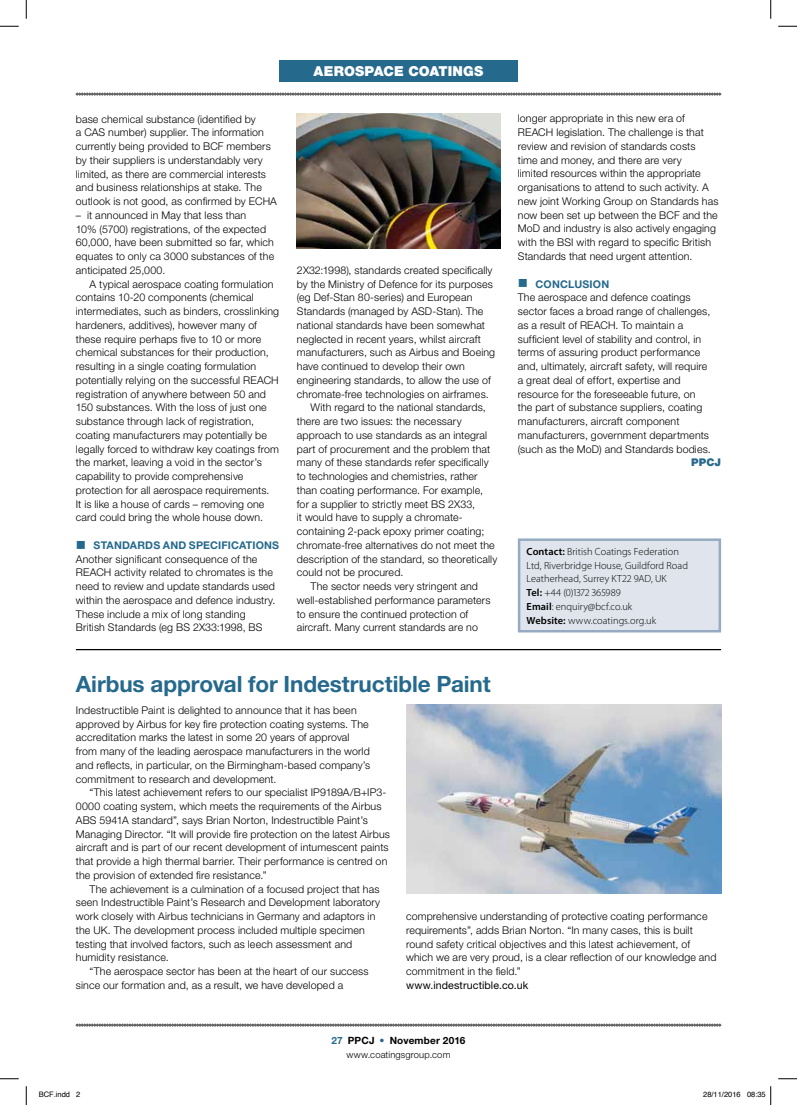
<style>
.page{position:relative;width:797px;height:1105px;background:#fff}
.page>*{position:absolute;margin:0;border:0;box-sizing:border-box;transform-origin:0 0}
.t1{font:700 22.5px "Helvetica Neue LT Std";letter-spacing:-.005em;color:#25698c}
.t2{font:900 13.75px "Helvetica Neue LT Std";letter-spacing:.01em;color:#fff}
.t3{font:300 10.62px/13.8px "Helvetica Neue LT Std";letter-spacing:.01em;color:#000}
.t4{font:10.62px "Helvetica Neue LT Std";letter-spacing:.01em;color:#000}
.t5{font:900 10.62px "Helvetica Neue LT Std";color:#25698c}
.t6{font:300 10.38px/13.8px "Myriad Pro";letter-spacing:.005em;color:#000}
.t7{font:700 10px "Helvetica Neue LT Std";letter-spacing:.02em;color:#000}
.t8{font:300 9.38px "Helvetica Neue LT Std";letter-spacing:.015em;color:#000}
.t9{font:7.5px "Helvetica";color:#000}
.s1{color:#25698c}
.s2{font-weight:700;color:#25698c}
.s3{font-weight:600}
</style>
<div class="page">
<svg style="left:76px;top:1024px;width:645px;height:2px"></svg>
<svg style="left:76px;top:93px;width:645px;height:3px;background:#8b8b8b"></svg>
<div style="left:279px;top:60px;width:239px;height:21px;background:#25698c"></div>
<img style="left:297px;top:113px;width:203px;height:135px">
<img style="left:406px;top:704px;width:315px;height:189px">
<div style="left:519px;top:540px;width:200px;height:91px;background:#dfe4ed"></div>
<div style="left:518px;top:538px;width:203px;height:94px;border:2px solid #96abc2"></div>
<hr style="left:76px;top:649px;width:645px;height:1px;background:#000">
<svg style="left:0;top:25px;width:19px;height:2px"></svg>
<svg style="left:778px;top:25px;width:19px;height:2px"></svg>
<svg style="left:0;top:1078px;width:19px;height:1px"></svg>
<svg style="left:778px;top:1078px;width:19px;height:1px"></svg>
<svg style="left:25px;top:0;width:2px;height:19px"></svg>
<svg style="left:25px;top:1086px;width:2px;height:19px"></svg>
<svg style="left:770px;top:0;width:1px;height:19px"></svg>
<svg style="left:770px;top:1086px;width:1px;height:19px"></svg>
<p class="t3" style="left:76px;top:112px;width:203px">base chemical substance (identified by<br>a CAS number) supplier. The information currently being provided to BCF members by their suppliers is understandably very limited, as there are commercial interests and business relationships at stake. The outlook is not good, as confirmed by ECHA</p>
<p class="t3" style="left:76px;top:208px;width:200px">– it announced in May that less than<br>10% (5700) registrations, of the expected 60,000, have been submitted so far, which equates to only ca 3000 substances of the anticipated 25,000.</p>
<p class="t3" style="left:76px;top:277px;width:205px;text-indent:14px">A typical aerospace coating formulation contains 10-20 components (chemical intermediates, such as binders, crosslinking hardeners, additives), however many of these require perhaps five to 10 or more chemical substances for their production, resulting in a single coating formulation potentially relying on the successful REACH registration of anywhere between 50 and 150 substances. With the loss of just one substance through lack of registration, coating manufacturers may potentially be legally forced to withdraw key coatings from the market, leaving a void in the sector’s capability to provide comprehensive protection for all aerospace requirements.<br>It is like a house of cards – removing one card could bring the whole house down.</p>
<p class="t3" style="left:76px;top:538px;width:205px"><span class="s1">■</span> <span class="s2">STANDARDS AND SPECIFICATIONS </span>Another significant consequence of the REACH activity related to chromates is the need to review and update standards used within the aerospace and defence industry.<br>These include a mix of long standing<br>British Standards (eg BS 2X33:1998, BS</p>
<p class="t2" style="left:313px;top:63px;width:171px">AEROSPACE COATINGS</p>
<p class="t3" style="left:297px;top:263px;width:197px">2X32:1998), standards created specifically</p>
<p class="t3" style="left:297px;top:277px;width:197px">by the Ministry of Defence for its purposes</p>
<p class="t3" style="left:297px;top:290px;width:177px">(eg Def-Stan 80-series) and European</p>
<p class="t3" style="left:297px;top:304px;width:188px">Standards (managed by ASD-Stan). The</p>
<p class="t3" style="left:297px;top:318px;width:190px">national standards have been somewhat</p>
<p class="t3" style="left:297px;top:332px;width:186px">neglected in recent years, whilst aircraft</p>
<p class="t3" style="left:297px;top:345px;width:200px">manufacturers, such as Airbus and Boeing</p>
<p class="t3" style="left:297px;top:359px;width:170px">have continued to develop their own</p>
<p class="t3" style="left:297px;top:373px;width:195px">engineering standards, to allow the use of</p>
<p class="t3" style="left:297px;top:387px;width:193px">chromate-free technologies on airframes.</p>
<p class="t3" style="left:310px;top:400px;width:177px">With regard to the national standards,</p>
<p class="t3" style="left:297px;top:414px;width:166px">there are two issues: the necessary</p>
<p class="t3" style="left:297px;top:428px;width:192px">approach to use standards as an integral</p>
<p class="t3" style="left:297px;top:442px;width:195px">part of procurement and the problem that</p>
<p class="t3" style="left:297px;top:455px;width:193px">many of these standards refer specifically</p>
<p class="t3" style="left:297px;top:469px;width:182px">to technologies and chemistries, rather</p>
<p class="t3" style="left:297px;top:483px;width:188px">than coating performance. For example,</p>
<p class="t3" style="left:297px;top:497px;width:180px">for a supplier to strictly meet BS 2X33,</p>
<p class="t3" style="left:297px;top:510px;width:167px">it would have to supply a chromate-</p>
<p class="t3" style="left:297px;top:524px;width:189px">containing 2-pack epoxy primer coating;</p>
<p class="t3" style="left:297px;top:538px;width:199px">chromate-free alternatives do not meet the</p>
<p class="t3" style="left:297px;top:552px;width:202px">description of the standard, so theoretically</p>
<p class="t3" style="left:297px;top:565px;width:108px">could not be procured.</p>
<p class="t3" style="left:310px;top:579px;width:169px">The sector needs very stringent and</p>
<p class="t3" style="left:297px;top:593px;width:195px">well-established performance parameters</p>
<p class="t3" style="left:297px;top:607px;width:173px">to ensure the continued protection of</p>
<p class="t3" style="left:297px;top:620px;width:182px">aircraft. Many current standards are no</p>
<p class="t3" style="left:518px;top:112px;width:202px">longer appropriate in this new era of REACH legislation. The challenge is that review and revision of standards costs<br>time and money, and there are very<br>limited resources within the appropriate organisations to attend to such activity. A new joint Working Group on Standards has now been set up between the BCF and the MoD and industry is also actively engaging with the BSI with regard to specific British Standards that need urgent attention.</p>
<p class="t3" style="left:518px;top:277px;width:194px"><span class="s1">■</span> <span class="s2">CONCLUSION<br></span>The aerospace and defence coatings sector faces a broad range of challenges, as a result of REACH. To maintain a sufficient level of stability and control, in terms of assuring product performance and, ultimately, aircraft safety, will require a great deal of effort, expertise and resource for the foreseeable future, on the part of substance suppliers, coating manufacturers, aircraft component manufacturers, government departments (such as the MoD) and Standards bodies.</p>
<p class="t5" style="left:691px;top:456px;width:31px">PPCJ</p>
<p class="t6" style="left:526px;top:544px;width:163px"><span class="s3">Contact:</span> British Coatings Federation<br>Ltd, Riverbridge House, Guildford Road<br>Leatherhead, Surrey KT22 9AD, UK<br><span class="s3">Tel:</span> +44 (0)1372 365989<br><span class="s3">Email</span>: enquiry@bcf.co.uk<br><span class="s3">Website:</span> www.coatings.org.uk</p>
<h1 class="t1" style="left:76px;top:670px;width:416px">Airbus approval for Indestructible Paint</h1>
<p class="t3" style="left:76px;top:703px;width:296px">Indestructible Paint is delighted to announce that it has been approved by Airbus for key fire protection coating systems. The accreditation marks the latest in some 20 years of approval from many of the leading aerospace manufacturers in the world and reflects, in particular, on the Birmingham-based company’s commitment to research and development.</p>
<p class="t3" style="left:76px;top:785px;width:315px;text-indent:14px">“This latest achievement refers to our specialist IP9189A/B+IP3- 0000 coating system, which meets the requirements of the Airbus ABS 5941A standard”, says Brian Norton, Indestructible Paint’s Managing Director. “It will provide fire protection on the latest Airbus aircraft and is part of our recent development of intumescent paints that provide a high thermal barrier. Their performance is centred on the provision of extended fire resistance.”</p>
<p class="t3" style="left:76px;top:882px;width:306px;text-indent:14px">The achievement is a culmination of a focused project that has seen Indestructible Paint’s Research and Development laboratory work closely with Airbus technicians in Germany and adaptors in the UK. The development process included multiple specimen testing that involved factors, such as leech assessment and humidity resistance.</p>
<p class="t3" style="left:76px;top:964px;width:294px;text-indent:14px">“The aerospace sector has been at the heart of our success since our formation and, as a result, we have developed a</p>
<p class="t3" style="left:406px;top:909px;width:312px">comprehensive understanding of protective coating performance requirements”, adds Brian Norton. “In many cases, this is built round safety critical objectives and this latest achievement, of which we are very proud, is a clear reflection of our knowledge and commitment in the field.”</p>
<p class="t4" style="left:406px;top:979px;width:124px">www.indestructible.co.uk</p>
<p class="t7" style="left:331px;top:1034px;width:135px"><span class="s1">27</span> PPCJ <span class="s1">•</span> November 2016</p>
<p class="t8" style="left:346px;top:1048px;width:105px">www.coatingsgroup.com</p>
<p class="t9" style="left:39px;top:1089px;width:43px">BCF.indd 2</p>
<p class="t9" style="left:703px;top:1089px;width:64px">28/11/2016 08:35</p>
</div>
